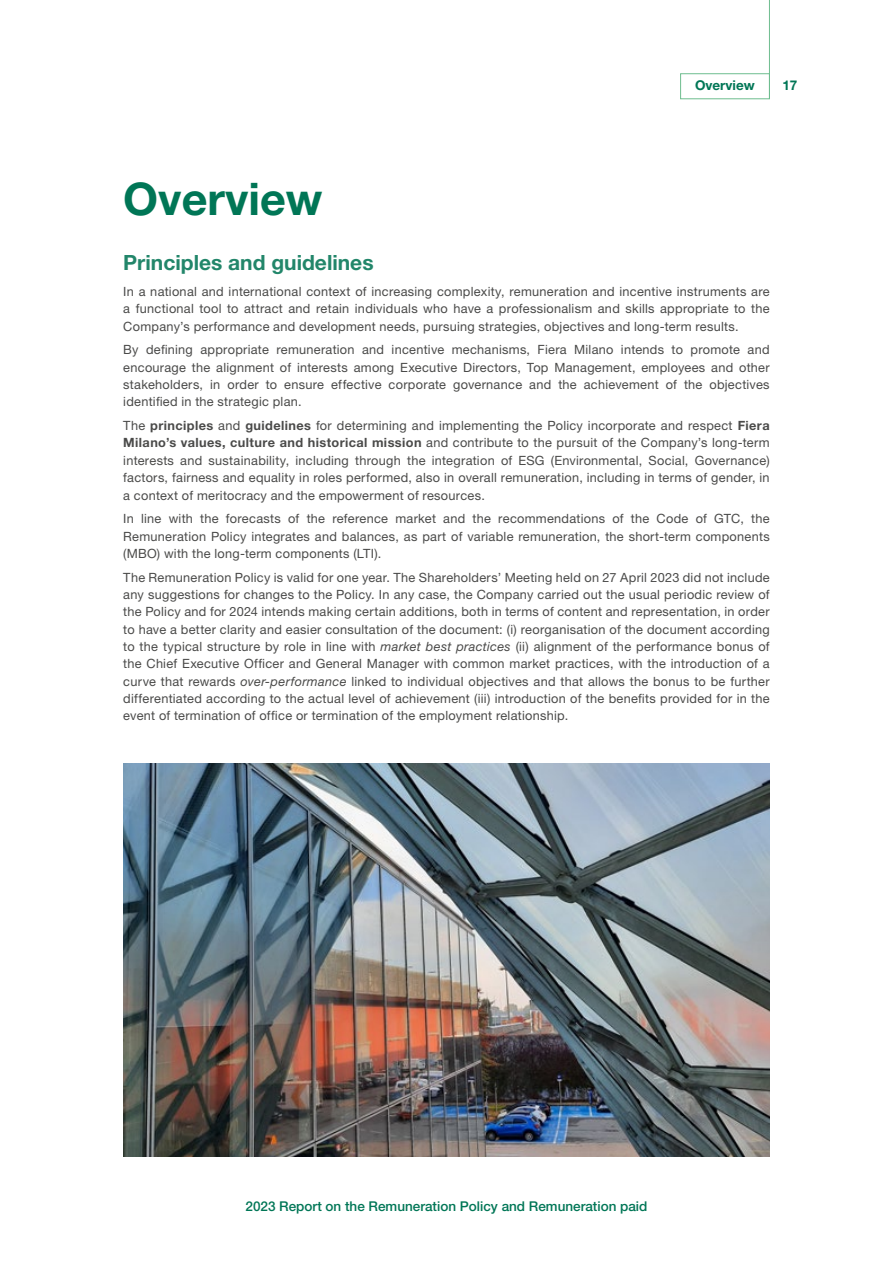
<style>
.page{position:relative;width:893px;height:1263px;background:#fff}
.page>*{position:absolute;margin:0;border:0;box-sizing:border-box;transform-origin:0 0}
.TITOLO_-_I_Livello{font:700 45px "Helvetica Neue LT Pro";color:#007656}
.TITOLO_-_III_Livello{font:700 21px "Helvetica Neue LT Pro";color:#22866a}
.t1{font:500 13.5px "Helvetica Neue LT Pro";color:#007656}
.t2{font:700 13.5px "Helvetica Neue LT Pro";color:#007656}
.Testo{font:12.75px/17.4px "Helvetica Neue LT Pro";letter-spacing:.02em;color:#4a4a49;text-align:justify}
.s1{font-weight:700}
.s2{font-style:italic}
</style>
<div class="page">
<div style="left:680px;top:73px;width:90px;height:26px;border:1px solid #6ebd8f"></div>
<hr style="left:769px;top:0;width:1px;height:99px;background:#6ebd8f">
<img style="left:123px;top:763px;width:647px;height:394px">
<p class="t2" style="left:695px;top:77px;width:61px">Overview</p>
<p class="t2" style="left:782px;top:77px;width:17px">17</p>
<h1 class="TITOLO_-_I_Livello" style="left:123px;top:171px;width:201px">Overview</h1>
<h2 class="TITOLO_-_III_Livello" style="left:123px;top:250px;width:252px">Principles and guidelines</h2>
<p class="Testo" style="left:123px;top:283px;width:648px">In a national and international context of increasing complexity, remuneration and incentive instruments are a functional tool to attract and retain individuals who have a professionalism and skills appropriate to the Company’s performance and development needs, pursuing strategies, objectives and long-term results.</p>
<p class="Testo" style="left:123px;top:341px;width:648px">By defining appropriate remuneration and incentive mechanisms, Fiera Milano intends to promote and encourage the alignment of interests among Executive Directors, Top Management, employees and other stakeholders, in order to ensure effective corporate governance and the achievement of the objectives identified in the strategic plan.</p>
<p class="Testo" style="left:123px;top:417px;width:648px">The <span class="s1">principles</span> and <span class="s1">guidelines</span> for determining and implementing the Policy incorporate and respect <span class="s1">Fiera Milano’s values, culture and historical mission</span> and contribute to the pursuit of the Company’s long-term interests and sustainability, including through the integration of ESG (Environmental, Social, Governance) factors, fairness and equality in roles performed, also in overall remuneration, including in terms of gender, in a context of meritocracy and the empowerment of resources.</p>
<p class="Testo" style="left:123px;top:510px;width:648px">In line with the forecasts of the reference market and the recommendations of the Code of GTC, the Remuneration Policy integrates and balances, as part of variable remuneration, the short-term components (MBO) with the long-term components (LTI).</p>
<p class="Testo" style="left:123px;top:568px;width:648px">The Remuneration Policy is valid for one year. The Shareholders’ Meeting held on 27 April 2023 did not include any suggestions for changes to the Policy. In any case, the Company carried out the usual periodic review of the Policy and for 2024 intends making certain additions, both in terms of content and representation, in order to have a better clarity and easier consultation of the document: (i) reorganisation of the document according to the typical structure by role in line with <span class="s2">market best practices</span> (ii) alignment of the performance bonus of the Chief Executive Officer and General Manager with common market practices, with the introduction of a curve that rewards <span class="s2">over-performance</span> linked to individual objectives and that allows the bonus to be further differentiated according to the actual level of achievement (iii) introduction of the benefits provided for in the event of termination of office or termination of the employment relationship.</p>
<p class="t1" style="left:246px;top:1198px;width:403px">2023 Report on the Remuneration Policy and Remuneration paid</p>
</div>
